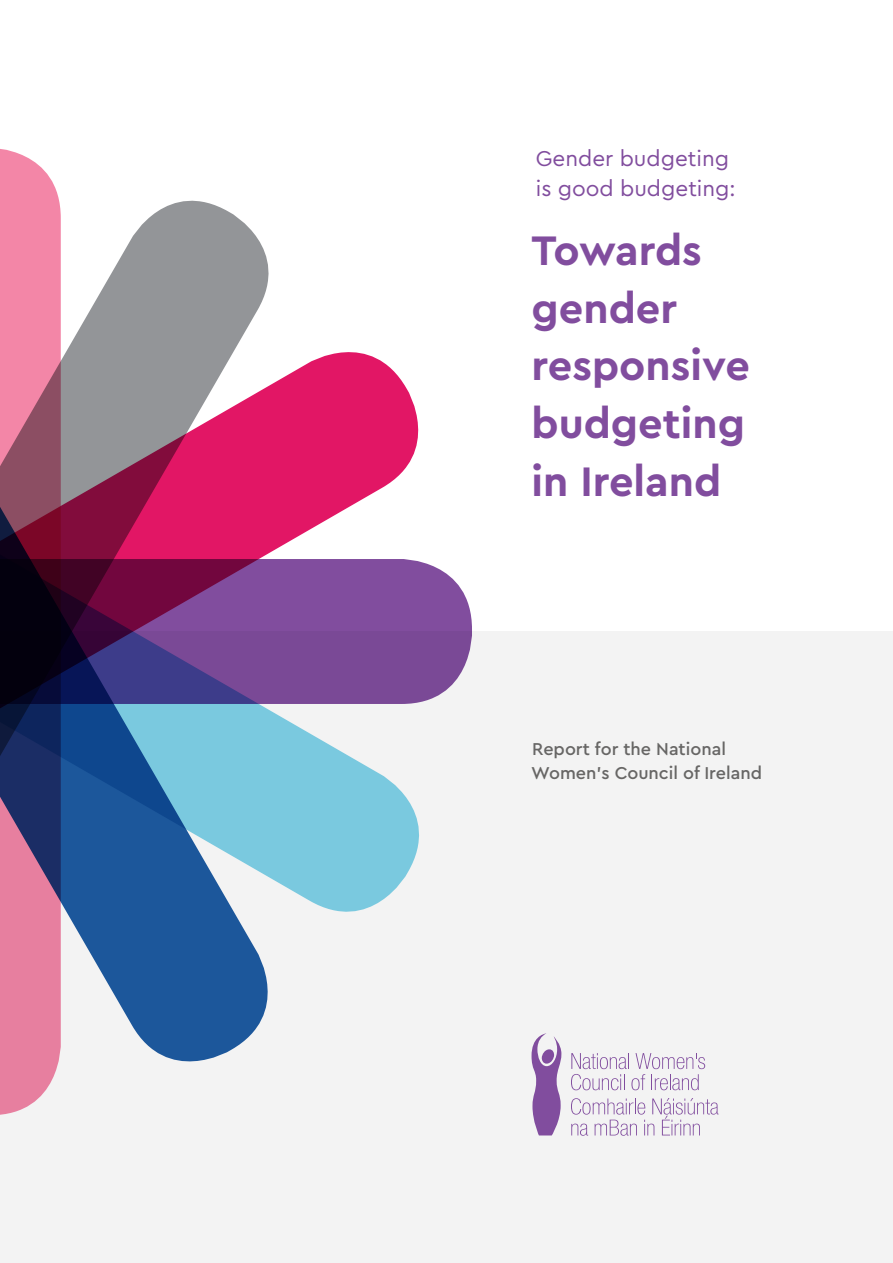
<style>
.page{position:relative;width:893px;height:1263px;background:#fff}
.page>*{position:absolute;margin:0;border:0;box-sizing:border-box;transform-origin:0 0}
.t1{font:700 43.2px/57.6px "Cera GR";color:#814d9e}
.t2{font:22.5px/30px "Cera GR";color:#814d9e}
.t3{font:500 18px/24px "Cera GR";color:#676665}
</style>
<div class="page">
<div style="left:0;top:631px;width:893px;height:632px;background:#f3f3f3"></div>
<svg style="left:0;top:149px;width:49px;height:966px"></svg>
<svg style="left:0;top:176px;width:269px;height:911px"></svg>
<svg style="left:0;top:327px;width:419px;height:609px"></svg>
<svg style="left:0;top:559px;width:472px;height:145px;background:#623877"></svg>
<svg style="left:571px;top:1098px;width:148px;height:38px"></svg>
<svg style="left:531px;top:1033px;width:30px;height:102px"></svg>
<svg style="left:571px;top:1053px;width:134px;height:37px"></svg>
<p class="t2" style="left:536px;top:143px;width:201px">Gender budgeting is good budgeting:</p>
<h1 class="t1" style="left:531px;top:222px;width:220px">Towards gender responsive budgeting in Ireland</h1>
<p class="t3" style="left:531px;top:737px;width:232px">Report for the National<br>Women’s Council of Ireland</p>
</div>
